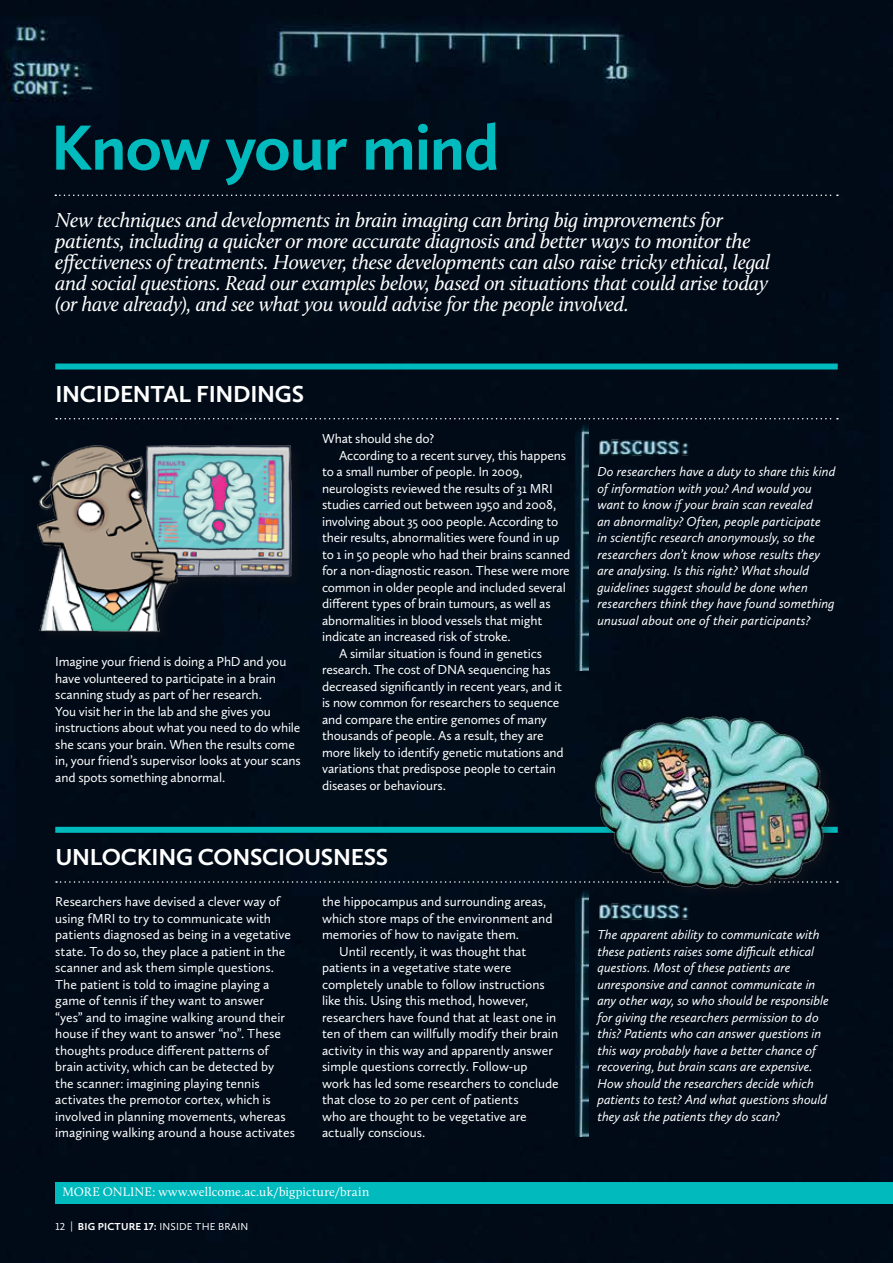
<style>
.page{position:relative;width:893px;height:1263px;background:#010b17}
.page>*{position:absolute;margin:0;border:0;box-sizing:border-box;transform-origin:0 0}
.t1{font:700 66px "Calluna Sans";letter-spacing:-.02em;color:#00babe}
.t2{font:700 24px "Calluna Sans";color:#fff}
.t3{font:italic 21px/21px "Calluna";letter-spacing:-.02em;color:#fff}
.t4{font:13.5px/16.5px "Calluna Sans";letter-spacing:-.01em;color:#fff}
.t5{font:italic 13.5px/16.5px "Calluna Sans";color:#fff}
.t6{font:12.75px "Calluna";letter-spacing:.01em;color:#fff}
.t7{font:700 10.5px "Calluna Sans";letter-spacing:.015em;color:#fff}
.t8{font:10.5px "Calluna Sans";color:#fff}
.s1{font-weight:400}
</style>
<div class="page">
<img style="left:576px;top:424px;width:12px;height:246px">
<img style="left:576px;top:890px;width:12px;height:246px">
<svg style="left:55px;top:195px;width:783px;height:1px"></svg>
<div style="left:55px;top:363px;width:783px;height:6px;background:#00babe"></div>
<div style="left:55px;top:827px;width:783px;height:6px;background:#00babe"></div>
<div style="left:55px;top:1182px;width:838px;height:21px;background:#00babe"></div>
<svg style="left:56px;top:418px;width:782px;height:1px"></svg>
<svg style="left:56px;top:881px;width:532px;height:2px"></svg>
<img style="left:588px;top:707px;width:250px;height:190px">
<div style="left:32px;top:444px;width:272px;height:199px;background:#010b17"></div>
<img style="left:27px;top:432px;width:278px;height:207px">
<img style="left:588px;top:431px;width:114px;height:33px">
<img style="left:588px;top:895px;width:114px;height:34px">
<h1 class="t1" style="left:51px;top:107px;width:450px">KNOW YOUR MIND</h1>
<p class="t3" style="left:55px;top:209px;width:717px">New techniques and developments in brain imaging can bring big improvements for patients, including a quicker or more accurate diagnosis and better ways to monitor the effectiveness of treatments. However, these developments can also raise tricky ethical, legal and social questions. Read our examples below, based on situations that could arise today (or have already), and see what you would advise for the people involved.</p>
<h2 class="t2" style="left:55px;top:379px;width:22px">INCIDENTAL</h2>
<h2 class="t2" style="left:196px;top:379px;width:15px">FINDINGS</h2>
<p class="t4" style="left:55px;top:653px;width:247px">Imagine your friend is doing a PhD and you have volunteered to participate in a brain scanning study as part of her research.<br>You visit her in the lab and she gives you instructions about what you need to do while she scans your brain. When the results come in, your friend’s supervisor looks at your scans and spots something abnormal.</p>
<p class="t4" style="left:322px;top:430px;width:114px">What should she do?</p>
<p class="t4" style="left:339px;top:447px;width:228px">According to a recent survey, this happens</p>
<p class="t4" style="left:322px;top:463px;width:202px">to a small number of people. In 2009,</p>
<p class="t4" style="left:322px;top:480px;width:232px">neurologists reviewed the results of 31 MRI</p>
<p class="t4" style="left:322px;top:496px;width:236px">studies carried out between 1950 and 2008,</p>
<p class="t4" style="left:322px;top:513px;width:238px">involving about 35 000 people. According to</p>
<p class="t4" style="left:322px;top:529px;width:239px">their results, abnormalities were found in up</p>
<p class="t4" style="left:322px;top:546px;width:250px">to 1 in 50 people who had their brains scanned</p>
<p class="t4" style="left:322px;top:562px;width:249px">for a non-diagnostic reason. These were more</p>
<p class="t4" style="left:322px;top:579px;width:245px">common in older people and included several</p>
<p class="t4" style="left:322px;top:595px;width:230px">different types of brain tumours, as well as</p>
<p class="t4" style="left:322px;top:612px;width:222px">abnormalities in blood vessels that might</p>
<p class="t4" style="left:322px;top:628px;width:190px">indicate an increased risk of stroke.</p>
<p class="t4" style="left:339px;top:645px;width:205px">A similar situation is found in genetics</p>
<p class="t4" style="left:322px;top:661px;width:230px">research. The cost of DNA sequencing has</p>
<p class="t4" style="left:322px;top:678px;width:242px">decreased significantly in recent years, and it</p>
<p class="t4" style="left:322px;top:694px;width:239px">is now common for researchers to sequence</p>
<p class="t4" style="left:322px;top:711px;width:226px">and compare the entire genomes of many</p>
<p class="t4" style="left:322px;top:727px;width:223px">thousands of people. As a result, they are</p>
<p class="t4" style="left:322px;top:744px;width:243px">more likely to identify genetic mutations and</p>
<p class="t4" style="left:322px;top:760px;width:235px">variations that predispose people to certain</p>
<p class="t4" style="left:322px;top:777px;width:125px">diseases or behaviours.</p>
<h2 class="t2" style="left:55px;top:842px;width:33px">UNLOCKING</h2>
<h2 class="t2" style="left:198px;top:842px;width:16px">CONSCIOUSNESS</h2>
<p class="t4" style="left:55px;top:893px;width:241px">Researchers have devised a clever way of using fMRI to try to communicate with patients diagnosed as being in a vegetative state. To do so, they place a patient in the scanner and ask them simple questions.<br>The patient is told to imagine playing a game of tennis if they want to answer “yes” and to imagine walking around their house if they want to answer “no”. These thoughts produce different patterns of brain activity, which can be detected by the scanner: imagining playing tennis activates the premotor cortex, which is involved in planning movements, whereas imagining walking around a house activates</p>
<p class="t4" style="left:322px;top:893px;width:226px">the hippocampus and surrounding areas,</p>
<p class="t4" style="left:322px;top:910px;width:232px">which store maps of the environment and</p>
<p class="t4" style="left:322px;top:926px;width:199px">memories of how to navigate them.</p>
<p class="t4" style="left:339px;top:943px;width:189px">Until recently, it was thought that</p>
<p class="t4" style="left:322px;top:959px;width:191px">patients in a vegetative state were</p>
<p class="t4" style="left:322px;top:976px;width:224px">completely unable to follow instructions</p>
<p class="t4" style="left:322px;top:992px;width:208px">like this. Using this method, however,</p>
<p class="t4" style="left:322px;top:1009px;width:236px">researchers have found that at least one in</p>
<p class="t4" style="left:322px;top:1025px;width:238px">ten of them can willfully modify their brain</p>
<p class="t4" style="left:322px;top:1042px;width:232px">activity in this way and apparently answer</p>
<p class="t4" style="left:322px;top:1058px;width:207px">simple questions correctly. Follow-up</p>
<p class="t4" style="left:322px;top:1075px;width:238px">work has led some researchers to conclude</p>
<p class="t4" style="left:322px;top:1091px;width:198px">that close to 20 per cent of patients</p>
<p class="t4" style="left:322px;top:1108px;width:206px">who are thought to be vegetative are</p>
<p class="t4" style="left:322px;top:1124px;width:105px">actually conscious.</p>
<p class="t6" style="left:62px;top:1184px;width:308px">MORE ONLINE: www.wellcome.ac.uk/bigpicture/brain</p>
<p class="t7" style="left:55px;top:1220px;width:111px"><span class="s1">12 |</span> BIG PICTURE 17: <span class="s1">inside</span></p>
<p class="t8" style="left:195px;top:1220px;width:8px">the</p>
<p class="t8" style="left:218px;top:1220px;width:13px">brain</p>
<p class="t5" style="left:597px;top:463px;width:239px">Do researchers have a duty to share this kind of information with you? And would you want to know if your brain scan revealed<br>an abnormality? Often, people participate<br>in scientific research anonymously, so the researchers don’t know whose results they are analysing. Is this right? What should guidelines suggest should be done when researchers think they have found something unusual about one of their participants?</p>
<p class="t5" style="left:597px;top:926px;width:233px">The apparent ability to communicate with these patients raises some difficult ethical questions. Most of these patients are unresponsive and cannot communicate in any other way, so who should be responsible for giving the researchers permission to do this? Patients who can answer questions in this way probably have a better chance of recovering, but brain scans are expensive.<br>How should the researchers decide which patients to test? And what questions should they ask the patients they do scan?</p>
</div>
